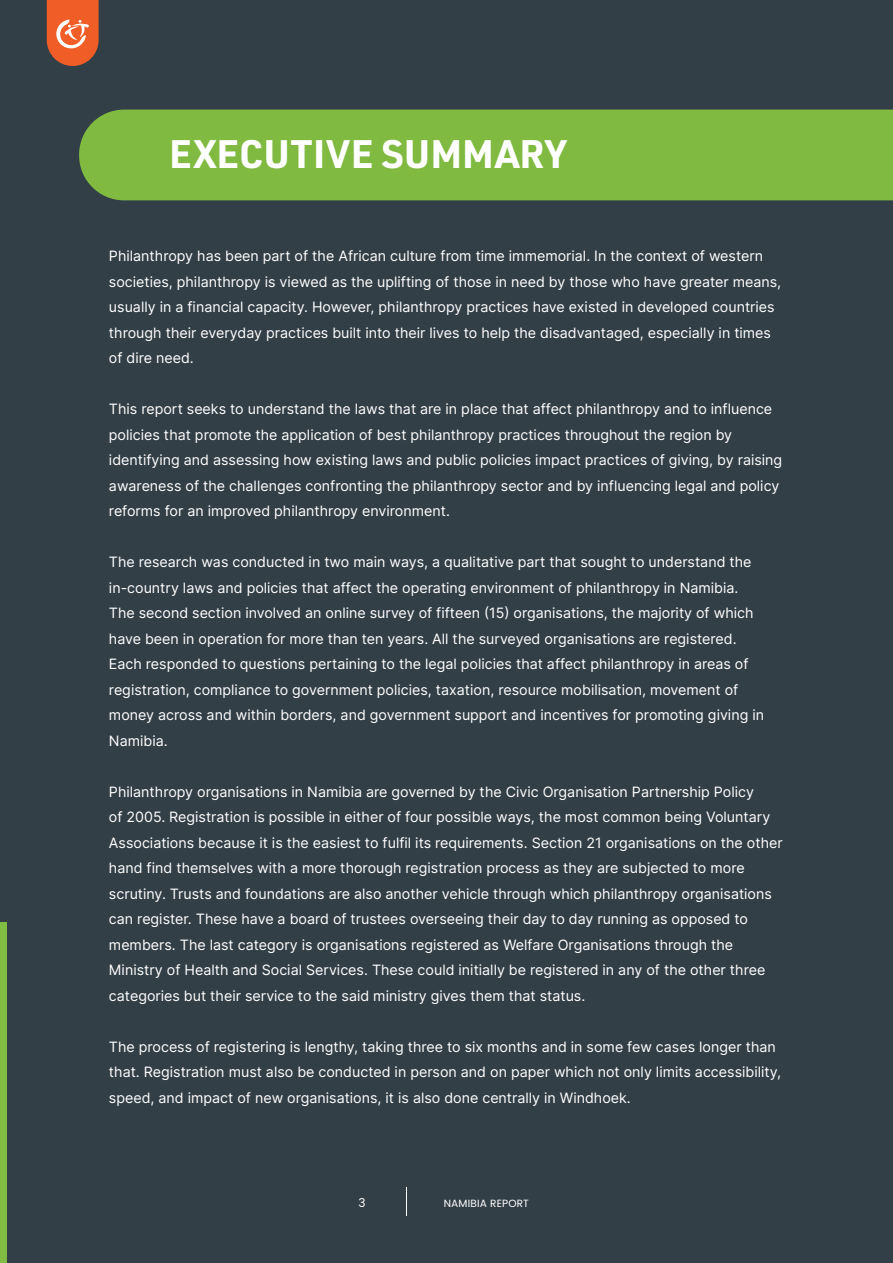
<style>
.page{position:relative;width:893px;height:1263px;background:#333f47}
.page>*{position:absolute;margin:0;border:0;box-sizing:border-box;transform-origin:0 0}
.t1{font:700 39px "URWDIN";letter-spacing:.01em;color:#fff}
.t2{font:14.25px/25.5px "Inter";color:#fff}
.t3{font:12px "Poppins";color:#fff}
.t4{font:10.5px "Poppins";letter-spacing:.005em;color:#fff}
</style>
<div class="page">
<div style="left:79px;top:110px;width:814px;height:90px;background:#80ba41"></div>
<svg style="left:406px;top:1187px;width:1px;height:29px"></svg>
<div style="left:0;top:972px;width:6px;height:291px;background:#80bd42"></div>
<div style="left:0;top:922px;width:6px;height:192px;background:#80bd42"></div>
<svg style="left:47px;top:0;width:52px;height:66px;background:#e0693d"></svg>
<h1 class="t1" style="left:169px;top:128px;width:399px">EXECUTIVE SUMMARY</h1>
<p class="t2" style="left:109px;top:243px;width:674px">Philanthropy has been part of the African culture from time immemorial. In the context of western societies, philanthropy is viewed as the uplifting of those in need by those who have greater means, usually in a financial capacity. However, philanthropy practices have existed in developed countries through their everyday practices built into their lives to help the disadvantaged, especially in times of dire need.</p>
<p class="t2" style="left:109px;top:396px;width:675px">This report seeks to understand the laws that are in place that affect philanthropy and to influence policies that promote the application of best philanthropy practices throughout the region by identifying and assessing how existing laws and public policies impact practices of giving, by raising awareness of the challenges confronting the philanthropy sector and by influencing legal and policy reforms for an improved philanthropy environment.</p>
<p class="t2" style="left:109px;top:549px;width:657px">The research was conducted in two main ways, a qualitative part that sought to understand the in-country laws and policies that affect the operating environment of philanthropy in Namibia.<br>The second section involved an online survey of fifteen (15) organisations, the majority of which have been in operation for more than ten years. All the surveyed organisations are registered.<br>Each responded to questions pertaining to the legal policies that affect philanthropy in areas of registration, compliance to government policies, taxation, resource mobilisation, movement of money across and within borders, and government support and incentives for promoting giving in Namibia.</p>
<p class="t2" style="left:109px;top:779px;width:675px">Philanthropy organisations in Namibia are governed by the Civic Organisation Partnership Policy<br>of 2005. Registration is possible in either of four possible ways, the most common being Voluntary Associations because it is the easiest to fulfil its requirements. Section 21 organisations on the other hand find themselves with a more thorough registration process as they are subjected to more scrutiny. Trusts and foundations are also another vehicle through which philanthropy organisations can register. These have a board of trustees overseeing their day to day running as opposed to members. The last category is organisations registered as Welfare Organisations through the Ministry of Health and Social Services. These could initially be registered in any of the other three categories but their service to the said ministry gives them that status.</p>
<p class="t2" style="left:109px;top:1033px;width:674px">The process of registering is lengthy, taking three to six months and in some few cases longer than that. Registration must also be conducted in person and on paper which not only limits accessibility, speed, and impact of new organisations, it is also done centrally in Windhoek.</p>
<p class="t3" style="left:359px;top:1194px;width:9px">3</p>
<p class="t4" style="left:444px;top:1195px;width:86px">NAMIBIA REPORT</p>
</div>
